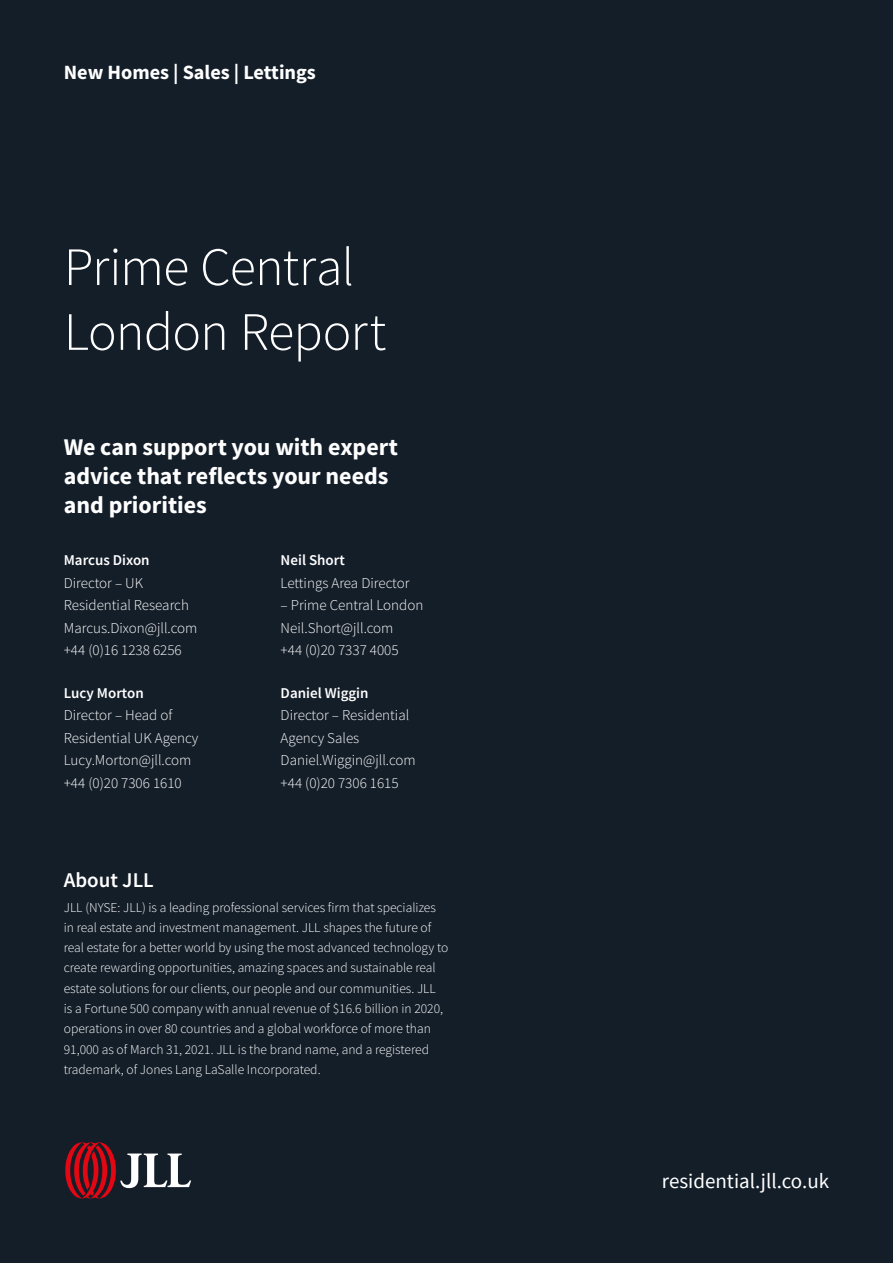
<style>
.page{position:relative;width:893px;height:1263px;background:#141e29}
.page>*{position:absolute;margin:0;border:0;box-sizing:border-box;transform-origin:0 0}
.t1{font:300 54px/64.8px "Source Sans Pro";letter-spacing:-.015em;color:#fff}
.t2{font:700 24px/28.8px "Source Sans Pro";color:#fff}
.t3{font:21px "Source Sans Pro";color:#fff}
.t4{font:600 21px "Source Sans Pro";color:#fff}
.t5{font:700 20.25px "Source Sans Pro";color:#fff}
.t6{font:300 15px/22.5px "Source Sans Pro";color:#fff}
.t7{font:600 15px "Source Sans Pro";color:#fff}
.t8{font:300 13.5px/20.2px "Source Sans Pro";color:#fff}
</style>
<div class="page">
<svg style="left:65px;top:1142px;width:126px;height:56px"></svg>
<h3 class="t5" style="left:64px;top:59px;width:254px">New Homes | Sales | Lettings</h3>
<h1 class="t1" style="left:64px;top:235px;width:324px">Prime Central<br>London Report</h1>
<h2 class="t2" style="left:64px;top:432px;width:336px">We can support you with expert advice that reflects your needs and priorities</h2>
<p class="t7" style="left:64px;top:550px;width:87px">Marcus Dixon</p>
<p class="t6" style="left:64px;top:571px;width:135px">Director – UK<br>Residential Research<br>Marcus.Dixon@jll.com +44 (0)16 1238 6256</p>
<p class="t7" style="left:281px;top:550px;width:66px">Neil Short</p>
<p class="t6" style="left:281px;top:571px;width:130px">Lettings Area Director</p>
<p class="t6" style="left:281px;top:594px;width:144px">– Prime Central London<br>Neil.Short@jll.com<br>+44 (0)20 7337 4005</p>
<p class="t7" style="left:64px;top:683px;width:81px">Lucy Morton</p>
<p class="t6" style="left:64px;top:704px;width:136px">Director – Head of<br>Residential UK Agency<br>Lucy.Morton@jll.com +44 (0)20 7306 1610</p>
<p class="t7" style="left:281px;top:683px;width:89px">Daniel Wiggin</p>
<p class="t6" style="left:281px;top:704px;width:137px">Director – Residential<br>Agency Sales<br>Daniel.Wiggin@jll.com +44 (0)20 7306 1615</p>
<h3 class="t4" style="left:64px;top:866px;width:91px">About JLL</h3>
<p class="t8" style="left:64px;top:897px;width:386px">JLL (NYSE: JLL) is a leading professional services firm that specializes in real estate and investment management. JLL shapes the future of real estate for a better world by using the most advanced technology to create rewarding opportunities, amazing spaces and sustainable real estate solutions for our clients, our people and our communities. JLL<br>is a Fortune 500 company with annual revenue of $16.6 billion in 2020, operations in over 80 countries and a global workforce of more than 91,000 as of March 31, 2021. JLL is the brand name, and a registered trademark, of Jones Lang LaSalle Incorporated.</p>
<h3 class="t3" style="left:662px;top:1167px;width:169px">residential.jll.co.uk</h3>
</div>
